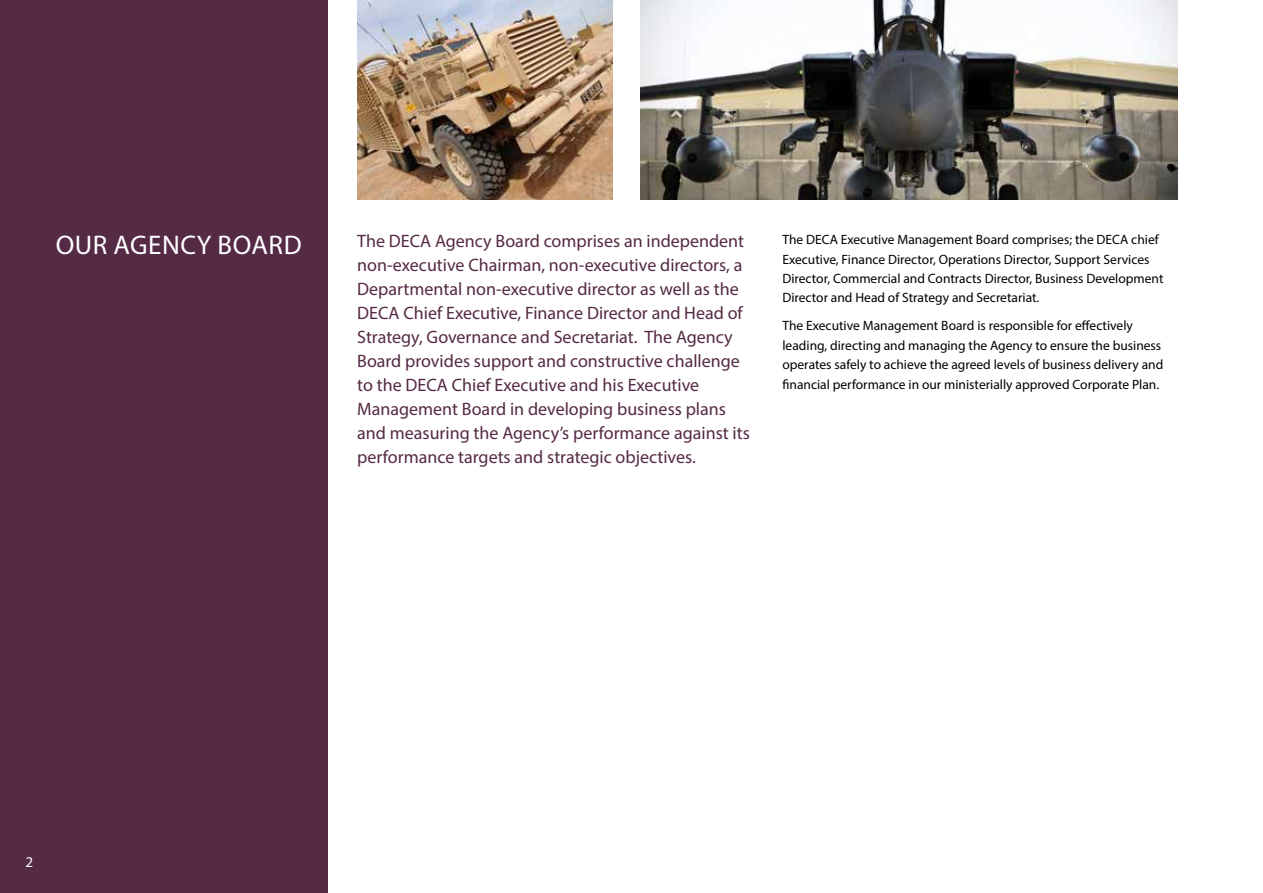
<style>
.page{position:relative;width:1263px;height:893px;background:#fff}
.page>*{position:absolute;margin:0;border:0;box-sizing:border-box;transform-origin:0 0}
.t1{font:27px "Myriad Pro";letter-spacing:.02em;color:#fff}
.t2{font:18px/24px "Myriad Pro";color:#542a44}
.t3{font:15px "Myriad Pro";color:#fff}
.t4{font:13.5px/19.5px "Myriad Pro";color:#000}
</style>
<div class="page">
<div style="left:0;top:0;width:327px;height:893px;background:#542a44"></div>
<img style="left:357px;top:0;width:255px;height:200px">
<img style="left:640px;top:0;width:538px;height:200px">
<h1 class="t1" style="left:56px;top:228px;width:247px">OUR AGENCY BOARD</h1>
<p class="t2" style="left:357px;top:229px;width:394px">The DECA Agency Board comprises an independent non-executive Chairman, non-executive directors, a Departmental non-executive director as well as the DECA Chief Executive, Finance Director and Head of Strategy, Governance and Secretariat. The Agency Board provides support and constructive challenge to the DECA Chief Executive and his Executive Management Board in developing business plans and measuring the Agency’s performance against its performance targets and strategic objectives.</p>
<p class="t4" style="left:782px;top:229px;width:382px">The DECA Executive Management Board comprises; the DECA chief Executive, Finance Director, Operations Director, Support Services Director, Commercial and Contracts Director, Business Development Director and Head of Strategy and Secretariat.</p>
<p class="t4" style="left:782px;top:316px;width:382px">The Executive Management Board is responsible for effectively leading, directing and managing the Agency to ensure the business operates safely to achieve the agreed levels of business delivery and financial performance in our ministerially approved Corporate Plan.</p>
<p class="t3" style="left:26px;top:853px;width:9px">2</p>
</div>
